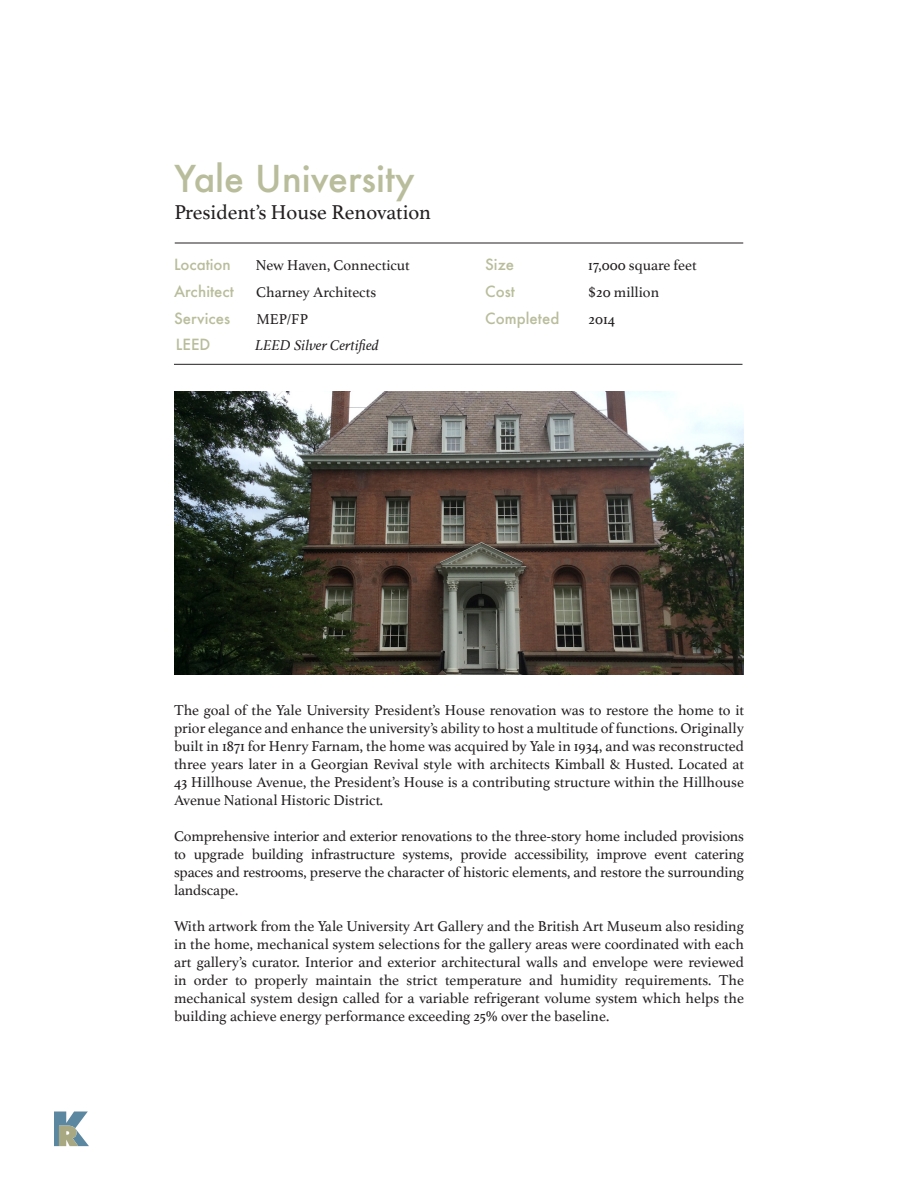
<style>
.page{position:relative;width:918px;height:1188px;background:#fff}
.page>*{position:absolute;margin:0;border:0;box-sizing:border-box;transform-origin:0 0}
.t1{font:500 36px "Futura";color:#b9bd9b}
.t2{font:21px "Athelas";color:#231f20}
.Project_Page_Details{font:15px/18px "Athelas";color:#231f20;text-align:justify}
.Project_Page_Details-2{font:500 15px "Futura";color:#b9bd9b}
.Project_Page_Details-3{font:italic 15px "Athelas";color:#231f20}
</style>
<div class="page">
<svg style="left:54px;top:1111px;width:35px;height:35px"></svg>
<hr style="left:174px;top:364px;width:569px;height:1px;background:#231f20">
<hr style="left:175px;top:243px;width:568px;height:1px;background:#231f20">
<img style="left:174px;top:392px;width:570px;height:283px">
<p class="t1" style="left:174px;top:154px;width:242px">Yale University</p>
<p class="t2" style="left:174px;top:196px;width:258px">President’s House Renovation</p>
<p class="Project_Page_Details-2" style="left:174px;top:254px;width:58px">Location</p>
<p class="Project_Page_Details" style="left:256px;top:255px;width:155px">New Haven, Connecticut</p>
<p class="Project_Page_Details-2" style="left:174px;top:281px;width:61px">Architect</p>
<p class="Project_Page_Details" style="left:256px;top:282px;width:122px">Charney Architects</p>
<p class="Project_Page_Details-2" style="left:174px;top:308px;width:58px">Services</p>
<p class="Project_Page_Details" style="left:256px;top:309px;width:53px">MEP/FP</p>
<p class="Project_Page_Details-2" style="left:176px;top:334px;width:36px">LEED</p>
<p class="Project_Page_Details-3" style="left:255px;top:333px;width:125px">LEED Silver Certified</p>
<p class="Project_Page_Details-2" style="left:485px;top:254px;width:30px">Size</p>
<p class="Project_Page_Details" style="left:588px;top:255px;width:110px">17,000 square feet</p>
<p class="Project_Page_Details-2" style="left:485px;top:281px;width:31px">Cost</p>
<p class="Project_Page_Details" style="left:588px;top:282px;width:73px">$20 million</p>
<p class="Project_Page_Details-2" style="left:485px;top:308px;width:76px">Completed</p>
<p class="Project_Page_Details" style="left:589px;top:309px;width:28px">2014</p>
<p class="Project_Page_Details" style="left:174px;top:701px;width:572px">The goal of the Yale University President’s House renovation was to restore the home to it prior elegance and enhance the university’s ability to host a multitude of functions. Originally built in 1871 for Henry Farnam, the home was acquired by Yale in 1934, and was reconstructed three years later in a Georgian Revival style with architects Kimball &amp; Husted. Located at 43 Hillhouse Avenue, the President’s House is a contributing structure within the Hillhouse Avenue National Historic District.</p>
<p class="Project_Page_Details" style="left:174px;top:827px;width:572px">Comprehensive interior and exterior renovations to the three-story home included provisions to upgrade building infrastructure systems, provide accessibility, improve event catering spaces and restrooms, preserve the character of historic elements, and restore the surrounding landscape.</p>
<p class="Project_Page_Details" style="left:174px;top:917px;width:572px">With artwork from the Yale University Art Gallery and the British Art Museum also residing in the home, mechanical system selections for the gallery areas were coordinated with each art gallery’s curator. Interior and exterior architectural walls and envelope were reviewed in order to properly maintain the strict temperature and humidity requirements. The mechanical system design called for a variable refrigerant volume system which helps the building achieve energy performance exceeding 25% over the baseline.</p>
</div>
